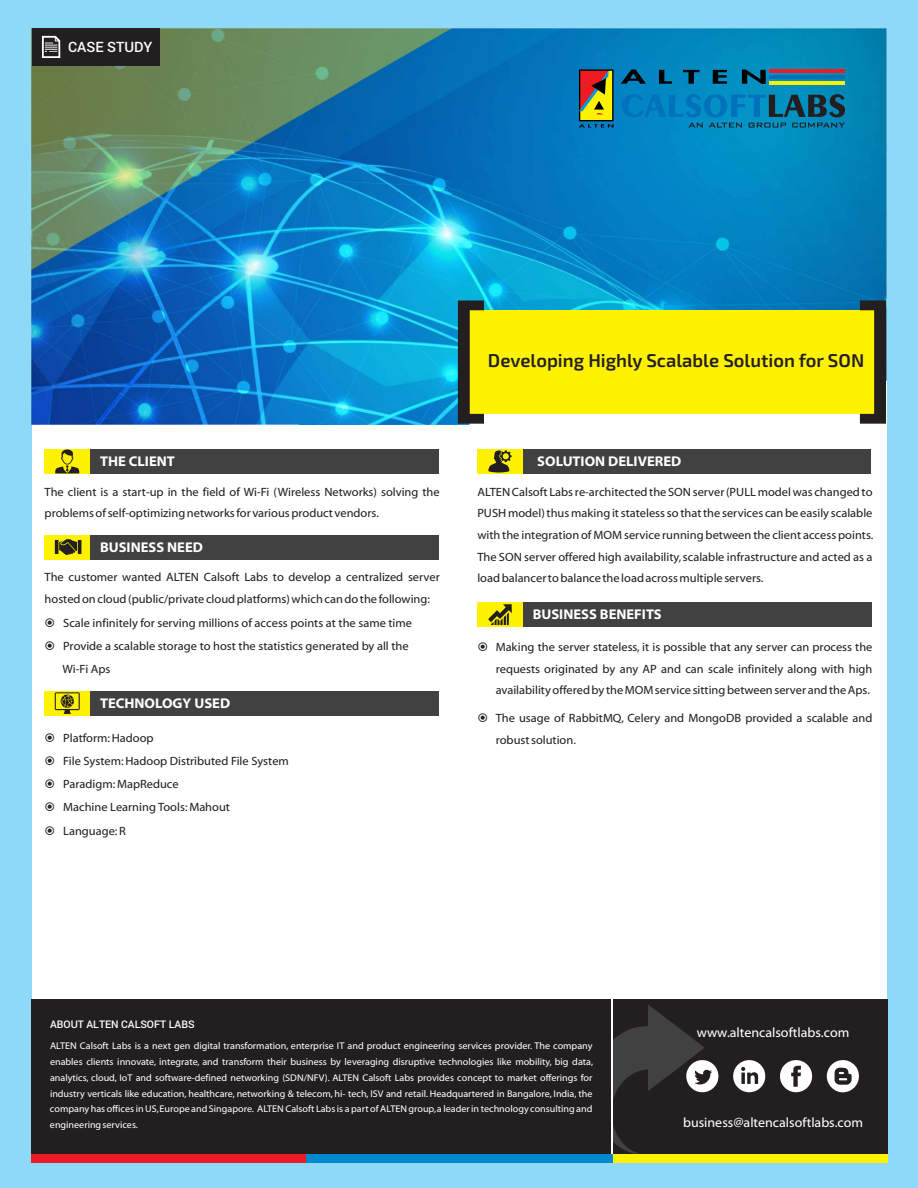
<style>
.page{position:relative;width:918px;height:1188px;background:#8ed8f8}
.page>*{position:absolute;margin:0;border:0;box-sizing:border-box;transform-origin:0 0}
.t1{font:18.45px "Exo 2.0";color:#231f20}
.t2{font:500 14.25px "Roboto";color:#fff}
.t3{font:700 14.1px "Myriad Web Pro";color:#fff}
.t4{font:13.5px "Myriad Web Pro";color:#fff}
.t5{font:12px/21.6px "Myriad Web Pro";color:#231f20}
.t6{font:500 10.5px "Roboto";color:#fff}
.t7{font:9.75px/15.8px "Myriad Web Pro";color:#fff;text-align:justify}
</style>
<div class="page">
<div style="left:32px;top:28px;width:854px;height:1132px;background:#fff"></div>
<img style="left:32px;top:28px;width:854px;height:396px">
<svg style="left:579px;top:69px;width:35px;height:59px;background:#9c7829"></svg>
<svg style="left:621px;top:69px;width:25px;height:15px"></svg>
<svg style="left:659px;top:70px;width:13px;height:14px"></svg>
<svg style="left:683px;top:70px;width:16px;height:14px"></svg>
<svg style="left:713px;top:70px;width:14px;height:14px"></svg>
<svg style="left:742px;top:69px;width:24px;height:15px"></svg>
<hr style="left:769px;top:69px;width:75px;height:4px;background:#ed1c24">
<hr style="left:769px;top:75px;width:75px;height:3px;background:#0072bc">
<hr style="left:769px;top:81px;width:75px;height:3px;background:#fff200">
<svg style="left:622px;top:94px;width:223px;height:23px;background:#0772a4"></svg>
<svg style="left:688px;top:123px;width:157px;height:5px"></svg>
<div style="left:465px;top:310px;width:421px;height:104px;background:#fff200"></div>
<svg style="left:458px;top:300px;width:26px;height:124px"></svg>
<svg style="left:860px;top:300px;width:26px;height:124px"></svg>
<div style="left:477px;top:449px;width:394px;height:25px;background:#414142"></div>
<div style="left:477px;top:449px;width:46px;height:25px;background:#fff200"></div>
<svg style="left:488px;top:450px;width:24px;height:23px"></svg>
<div style="left:45px;top:691px;width:394px;height:25px;background:#414142"></div>
<div style="left:45px;top:535px;width:394px;height:25px;background:#414142"></div>
<div style="left:45px;top:535px;width:45px;height:25px;background:#fff200"></div>
<svg style="left:59px;top:539px;width:18px;height:16px"></svg>
<svg style="left:55px;top:540px;width:4px;height:14px"></svg>
<hr style="left:78px;top:540px;width:3px;height:14px;background:#231f20">
<div style="left:45px;top:691px;width:45px;height:25px;background:#fff200"></div>
<svg style="left:55px;top:692px;width:25px;height:22px"></svg>
<div style="left:32px;top:28px;width:127px;height:38px;background:#231f20"></div>
<svg style="left:41px;top:36px;width:20px;height:22px"></svg>
<div style="left:477px;top:602px;width:395px;height:25px;background:#414142"></div>
<div style="left:477px;top:602px;width:46px;height:25px;background:#fff200"></div>
<svg style="left:488px;top:604px;width:24px;height:21px"></svg>
<div style="left:613px;top:999px;width:275px;height:157px;background:#231f20"></div>
<div style="left:612px;top:1154px;width:276px;height:9px;background:#fff200"></div>
<div style="left:32px;top:999px;width:579px;height:157px;background:#231f20"></div>
<div style="left:306px;top:1154px;width:306px;height:9px;background:#0089d0"></div>
<div style="left:32px;top:1154px;width:274px;height:9px;background:#ed1c24"></div>
<svg style="left:827px;top:1060px;width:32px;height:32px"></svg>
<svg style="left:780px;top:1060px;width:33px;height:32px"></svg>
<svg style="left:613px;top:1005px;width:106px;height:149px"></svg>
<svg style="left:733px;top:1060px;width:33px;height:32px"></svg>
<div style="left:45px;top:449px;width:394px;height:25px;background:#414142"></div>
<div style="left:45px;top:449px;width:45px;height:25px;background:#fff200"></div>
<svg style="left:55px;top:449px;width:24px;height:24px"></svg>
<p class="t2" style="left:68px;top:37px;width:86px">CASE STUDY</p>
<p class="t3" style="left:100px;top:456px;width:76px">THE CLIENT</p>
<p class="t5" style="left:45px;top:482px;width:397px">The client is a start-up in the field of Wi-Fi (Wireless Networks) solving the problems of self-optimizing networks for various product vendors.</p>
<p class="t3" style="left:100px;top:541px;width:105px">BUSINESS NEED</p>
<p class="t5" style="left:45px;top:567px;width:397px">The customer wanted ALTEN Calsoft Labs to develop a centralized server hosted on cloud (public/private cloud platforms) which can do the following:</p>
<p class="t5" style="left:63px;top:612px;width:351px;line-height:23.2px">Scale infinitely for serving millions of access points at the same time<br>Provide a scalable storage to host the statistics generated by all the<br>Wi-Fi Aps</p>
<p class="t3" style="left:100px;top:698px;width:132px">TECHNOLOGY USED</p>
<p class="t5" style="left:63px;top:727px;width:227px;line-height:23.2px">Platform: Hadoop<br>File System: Hadoop Distributed File System<br>Paradigm: MapReduce<br>Machine Learning Tools: Mahout<br>Language: R</p>
<h1 class="t1" style="left:488px;top:354px;width:378px">Developing Highly Scalable Solution for SON</h1>
<p class="t3" style="left:537px;top:456px;width:146px">SOLUTION DELIVERED</p>
<p class="t5" style="left:477px;top:482px;width:398px;text-align:justify">ALTEN Calsoft Labs re-architected the SON server (PULL model was changed to PUSH model) thus making it stateless so that the services can be easily scalable with the integration of MOM service running between the client access points.<br>The SON server offered high availability, scalable infrastructure and acted as a load balancer to balance the load across multiple servers.</p>
<p class="t3" style="left:533px;top:609px;width:131px">BUSINESS BENEFITS</p>
<p class="t5" style="left:496px;top:637px;width:378px;text-align:justify">Making the server stateless, it is possible that any server can process the requests originated by any AP and can scale infinitely along with high availability offered by the MOM service sitting between server and the Aps.</p>
<p class="t5" style="left:496px;top:708px;width:378px">The usage of RabbitMQ, Celery and MongoDB provided a scalable and robust solution.</p>
<p class="t6" style="left:50px;top:1017px;width:146px">ABOUT ALTEN CALSOFT LABS</p>
<p class="t4" style="left:697px;top:1027px;width:154px">www.altencalsoftlabs.com</p>
<p class="t7" style="left:50px;top:1039px;width:545px">ALTEN Calsoft Labs is a next gen digital transformation, enterprise IT and product engineering services provider. The company enables clients innovate, integrate, and transform their business by leveraging disruptive technologies like mobility, big data, analytics, cloud, IoT and software-defined networking (SDN/NFV). ALTEN Calsoft Labs provides concept to market offerings for industry verticals like education, healthcare, networking &amp; telecom, hi- tech, ISV and retail. Headquartered in Bangalore, India, the company has offices in US,Europe and Singapore. ALTEN Calsoft Labs is a part of ALTEN group,a leader in technology consulting and engineering services.</p>
<p class="t4" style="left:683px;top:1117px;width:182px">business@altencalsoftlabs.com</p>
</div>
